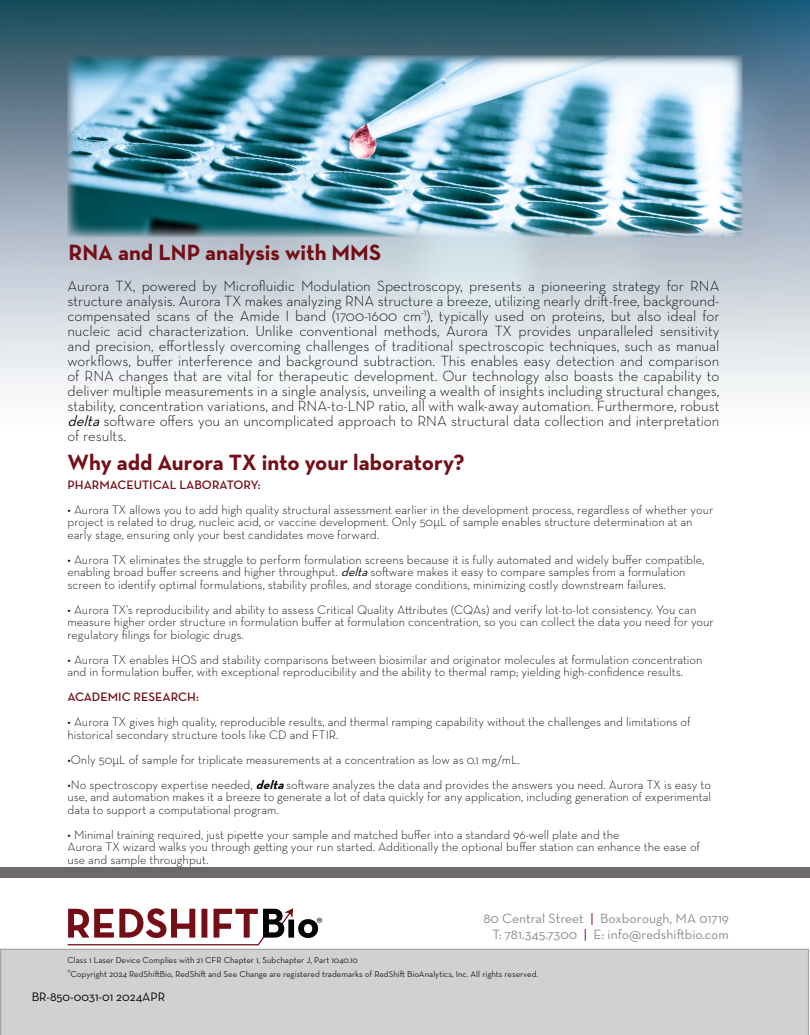
<style>
.page{position:relative;width:810px;height:1035px;background:#fff}
.page>*{position:absolute;margin:0;border:0;box-sizing:border-box;transform-origin:0 0}
.TOC_Headers_2{font:700 22.5px "Neutraface Text";color:#730e16}
.No_TOC_Headers_1{font:300 15px/15px "Neutraface Text";color:#040503;text-align:justify}
.t1{font:15px "Myriad Pro";color:#231f20}
.t2{font:13.75px/16.5px "Neutraface Text";color:#8c8d90;text-align:right}
.No_TOC_Headers_1-2{font:300 12.5px/12.5px "Neutraface Text";color:#040503}
.No_TOC_Headers_1-3{font:600 12.5px "Neutraface Text";color:#730e16}
.No_TOC_Headers_1-4{font:12.5px "Neutraface Text";color:#000}
.t3{font:8.75px "Neutraface Text";color:#231f20}
.s1{font-weight:400;font-style:italic}
.s2{font-family:"Candara"}
.s3{font-weight:700;font-style:italic}
.s4{color:#730e16}
</style>
<div class="page">
<div style="left:0;top:949px;width:809px;height:86px;background:#d0d2d1"></div>
<div style="left:0;top:867px;width:810px;height:10px;background:#6d6a69"></div>
<img style="left:0;top:0;width:810px;height:397px">
<img style="left:67px;top:55px;width:676px;height:182px">
<svg style="left:68px;top:908px;width:250px;height:37px"></svg>
<p class="TOC_Headers_2" style="left:69px;top:238px;width:314px">RNA and LNP analysis with MMS</p>
<p class="No_TOC_Headers_1" style="left:68px;top:278px;width:654px">Aurora TX, powered by Microfluidic Modulation Spectroscopy, presents a pioneering strategy for RNA structure analysis. Aurora TX makes analyzing RNA structure a breeze, utilizing nearly drift-free, background&shy;compensated scans of the Amide I band (1700-1600 cm<sup>-1</sup>), typically used on proteins, but also ideal for nucleic acid characterization. Unlike conventional methods, Aurora TX provides unparalleled sensitivity and precision, effortlessly overcoming challenges of traditional spectroscopic techniques, such as manual workflows, buffer interference and background subtraction. This enables easy detection and comparison of RNA changes that are vital for therapeutic development. Our technology also boasts the capability to deliver multiple measurements in a single analysis, unveiling a wealth of insights including structural changes, stability, concentration variations, and RNA-to-LNP ratio, all with walk-away automation. Furthermore, robust <span class="s1">delta</span>software offers you an uncomplicated approach to RNA structural data collection and interpretation of results.</p>
<p class="TOC_Headers_2" style="left:68px;top:448px;width:399px">Why add Aurora TX into your laboratory?</p>
<p class="No_TOC_Headers_1-3" style="left:68px;top:477px;width:195px">PHARMACEUTICAL LABORATORY:</p>
<p class="No_TOC_Headers_1-2" style="left:68px;top:503px;width:647px">• Aurora TX allows you to add high quality structural assessment earlier in the development process, regardless of whether your project is related to drug, nucleic acid, or vaccine development. Only 50<span class="s2">μ</span>L of sample enables structure determination at an early stage, ensuring only your best candidates move forward.</p>
<p class="No_TOC_Headers_1-2" style="left:68px;top:553px;width:638px">• Aurora TX eliminates the struggle to perform formulation screens because it is fully automated and widely buffer compatible, enabling broad buffer screens and higher throughput. <span class="s1">delta</span>software makes it easy to compare samples from a formulation screen to identify optimal formulations, stability profiles, and storage conditions, minimizing costly downstream failures.</p>
<p class="No_TOC_Headers_1-2" style="left:68px;top:603px;width:648px">• Aurora TX’s reproducibility and ability to assess Critical Quality Attributes (CQAs) and verify lot-to-lot consistency. You can measure higher order structure in formulation buffer at formulation concentration, so you can collect the data you need for your regulatory filings for biologic drugs.</p>
<p class="No_TOC_Headers_1-2" style="left:68px;top:653px;width:637px">• Aurora TX enables HOS and stability comparisons between biosimilar and originator molecules at formulation concentration and in formulation buffer, with exceptional reproducibility and the ability to thermal ramp; yielding high-confidence results.</p>
<p class="No_TOC_Headers_1-3" style="left:68px;top:689px;width:133px">ACADEMIC RESEARCH:</p>
<p class="No_TOC_Headers_1-2" style="left:68px;top:716px;width:625px">• Aurora TX gives high quality, reproducible results, and thermal ramping capability without the challenges and limitations of historical secondary structure tools like CD and FTIR.</p>
<p class="No_TOC_Headers_1-2" style="left:68px;top:753px;width:454px">•Only 50<span class="s2">μ</span>L of sample for triplicate measurements at a concentration as low as 0.1 mg/mL.</p>
<p class="No_TOC_Headers_1-2" style="left:68px;top:778px;width:645px;text-align:justify">•No spectroscopy expertise needed, <span class="s3">delta</span>software analyzes the data and provides the answers you need. Aurora TX is easy to use, and automation makes it a breeze to generate a lot of data quickly for any application, including generation of experimental data to support a computational program.</p>
<p class="No_TOC_Headers_1-2" style="left:68px;top:828px;width:634px">• Minimal training required, just pipette your sample and matched buffer into a standard 96-well plate and the<br>Aurora TX wizard walks you through getting your run started. Additionally the optional buffer station can enhance the ease of use and sample throughput.</p>
<p class="t1" style="left:317px;top:914px;width:8px">®</p>
<p class="t2" style="left:483px;top:909px;width:247px">80 Central Street <span class="s4">|</span> Boxborough, MA 01719<br>T: 781.345.7300 <span class="s4">|</span> E: info@redshiftbio.com</p>
<p class="t3" style="left:68px;top:955px;width:292px">Class 1 Laser Device Complies with 21 CFR Chapter 1, Subchapter J, Part 1040.10</p>
<p class="t3" style="left:68px;top:969px;width:472px"><sup>®</sup>Copyright 2024 RedShiftBio, RedShift and See Change are registered trademarks of RedShift BioAnalytics, Inc. All rights reserved.</p>
<p class="No_TOC_Headers_1-4" style="left:32px;top:989px;width:135px">BR-850-0031-01 2024APR</p>
</div>
